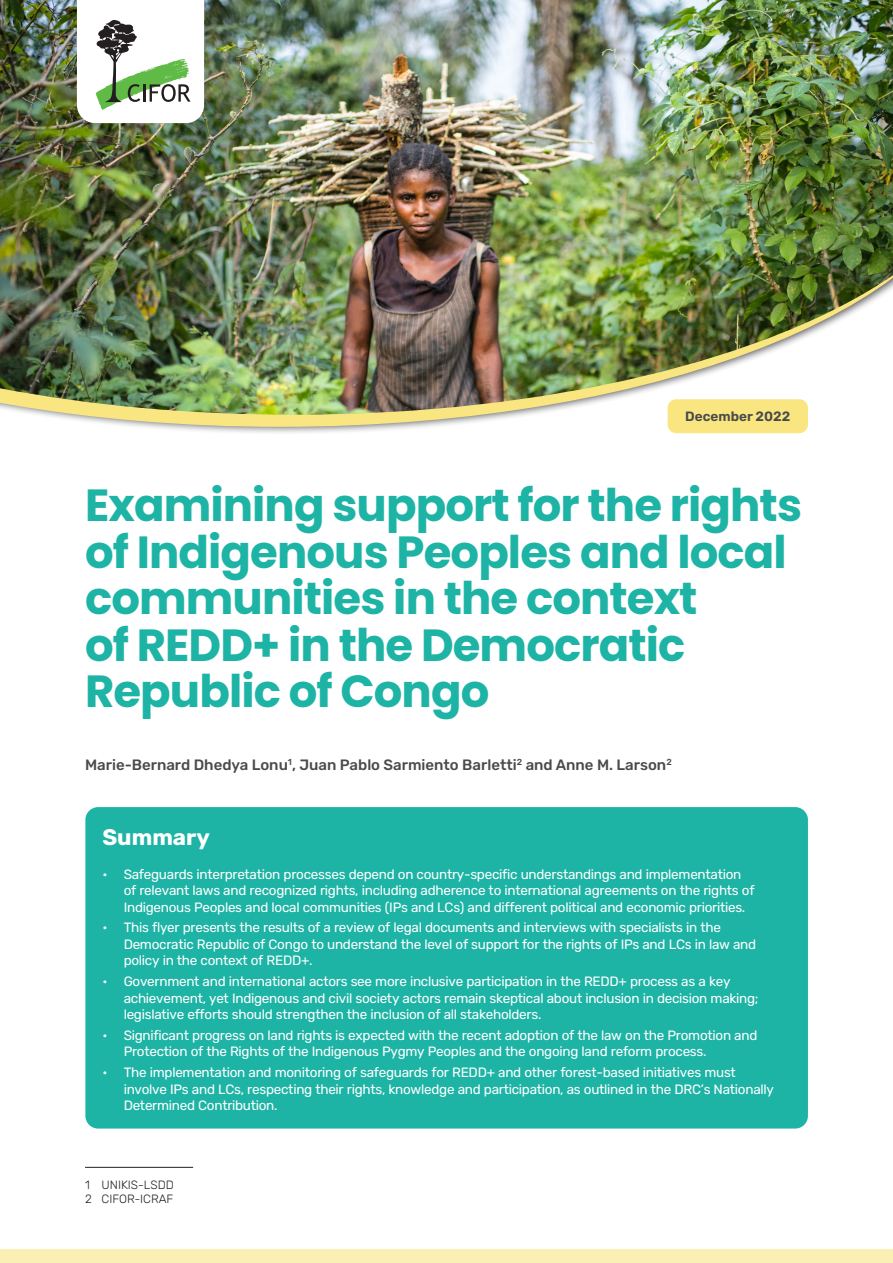
<style>
.page{position:relative;width:893px;height:1263px;background:#fff}
.page>*{position:absolute;margin:0;border:0;box-sizing:border-box;transform-origin:0 0}
.Body{font:700 45px/46.5px "Poppins";letter-spacing:-.02em;color:#1db4a5}
.Heading{font:700 22.5px "Rubik";color:#fff}
.Footnote___Paragraph{font:500 15px "Rubik";color:#4a4a4a}
.t1{font:13.5px/16.5px "Rubik";letter-spacing:-.02em;color:#fff}
.Heading-2{font:600 13.5px "Rubik";color:#4a4a4a}
.Footnote___Paragraph-2{font:300 12px "Rubik";color:#231f20}
</style>
<div class="page">
<svg style="left:44px;top:415px;width:624px;height:12px"></svg>
<img style="left:0;top:0;width:893px;height:415px">
<svg style="left:77px;top:0;width:127px;height:123px"></svg>
<div style="left:0;top:1249px;width:893px;height:14px;background:#fbf0b3"></div>
<div style="left:668px;top:399px;width:140px;height:34px;background:#f9e680;border-radius:9px"></div>
<div style="left:85px;top:807px;width:723px;height:321px;background:#1db4a5;border-radius:13px"></div>
<hr style="left:85px;top:1167px;width:108px;height:1px;background:#231f20">
<p class="Heading-2" style="left:685px;top:409px;width:107px">December 2022</p>
<p class="Body" style="left:85px;top:482px;width:719px">Examining support for the rights of Indigenous Peoples and local communities in the context<br>of REDD+ in the Democratic<br>Republic of Congo</p>
<p class="Footnote___Paragraph" style="left:85px;top:756px;width:588px">Marie-Bernard Dhedya Lonu<sup>1</sup>, Juan Pablo Sarmiento Barletti<sup>2</sup> and Anne M. Larson<sup>2</sup></p>
<p class="Heading" style="left:102px;top:825px;width:109px">Summary</p>
<p class="t1" style="left:124px;top:866px;width:632px;text-indent:-21px">• Safeguards interpretation processes depend on country-specific understandings and implementation of relevant laws and recognized rights, including adherence to international agreements on the rights of<br>Indigenous Peoples and local communities (IPs and LCs) and different political and economic priorities.</p>
<p class="t1" style="left:124px;top:920px;width:634px;text-indent:-21px">• This flyer presents the results of a review of legal documents and interviews with specialists in the<br>Democratic Republic of Congo to understand the level of support for the rights of IPs and LCs in law and policy in the context of REDD+.</p>
<p class="t1" style="left:124px;top:973px;width:636px;text-indent:-21px">• Government and international actors see more inclusive participation in the REDD+ process as a key achievement, yet Indigenous and civil society actors remain skeptical about inclusion in decision making; legislative efforts should strengthen the inclusion of all stakeholders.</p>
<p class="t1" style="left:124px;top:1027px;width:635px;text-indent:-21px">• Significant progress on land rights is expected with the recent adoption of the law on the Promotion and<br>Protection of the Rights of the Indigenous Pygmy Peoples and the ongoing land reform process.</p>
<p class="t1" style="left:124px;top:1064px;width:652px;text-indent:-21px">• The implementation and monitoring of safeguards for REDD+ and other forest-based initiatives must involve IPs and LCs, respecting their rights, knowledge and participation, as outlined in the DRC’s Nationally<br>Determined Contribution.</p>
<p class="Footnote___Paragraph-2" style="left:85px;top:1178px;width:90px">1 UNIKIS-LSDD</p>
<p class="Footnote___Paragraph-2" style="left:85px;top:1192px;width:90px">2 CIFOR-ICRAF</p>
</div>
